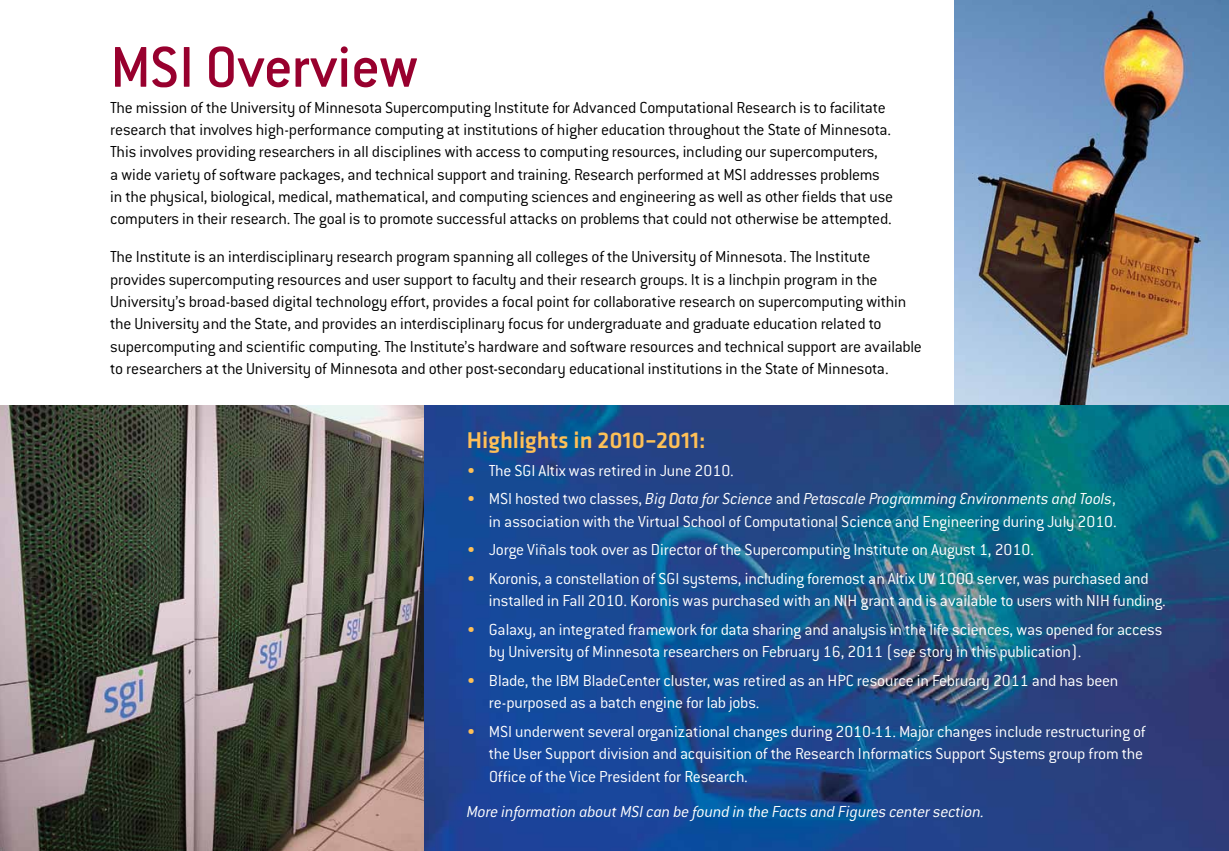
<style>
.page{position:relative;width:1229px;height:851px;background:#fff}
.page>*{position:absolute;margin:0;border:0;box-sizing:border-box;transform-origin:0 0}
.t1{font:500 63px "Conduit ITC";color:#98002e}
.t2{font:500 23.62px "Klavika";color:#fec057}
.t3{font:300 17.5px/22.4px "Conduit ITC";color:#000}
.t4{font:300 17.5px/22.4px "Conduit ITC";color:#fff}
.t5{font:italic 300 17.5px "Conduit ITC";letter-spacing:-.015em;color:#fff}
.s1{color:#fec057}
.s2{font-style:italic}
</style>
<div class="page">
<img style="left:954px;top:0;width:274px;height:405px">
<img style="left:0;top:405px;width:424px;height:445px">
<img style="left:424px;top:405px;width:804px;height:445px">
<h1 class="t1" style="left:110px;top:29px;width:309px">MSI Overview</h1>
<p class="t3" style="left:110px;top:95px;width:784px">The mission of the University of M innesota Supercomputing I nstitute for Advanced Computational Research is to facilitate research that involves high-performance computing at institutions of higher education throughout the State of M innesota.<br>This involves providing researchers in all disciplines with access to computing resources, including our supercomputers,<br>a wide variety of software packages, and technical support and training. Research performed at MSI addresses problems in the physical, biological, medical, mathematical, and computing sciences and engineering as well as other fields that use computers in their research. The goal is to promote successful attacks on problems that could not otherwise be attempted.</p>
<p class="t3" style="left:110px;top:245px;width:813px">The I nstitute is an interdisciplinary research program spanning all colleges of the University of M innesota. The I nstitute provides supercomputing resources and user support to faculty and their research groups. It is a linchpin program in the University’s broad-based digital technology effort, provides a focal point for collaborative research on supercomputing within the University and the State, and provides an interdisciplinary focus for undergraduate and graduate education related to supercomputing and scientific computing. The I nstitute’s hardware and software resources and technical support are available to researchers at the University of M innesota and other post-secondary educational institutions in the State of M innesota.</p>
<h2 class="t2" style="left:467px;top:427px;width:240px">Highlights in 2010–2011:</h2>
<p class="t4" style="left:467px;top:458px;width:268px"><span class="s1">•</span> The SGI Altix was retired in June 2010.</p>
<p class="t4" style="left:467px;top:487px;width:19px"><span class="s1">•</span> MSI</p>
<p class="t4" style="left:489px;top:487px;width:629px;text-align:right">hosted two classes, <span class="s2">Big Data for Science</span> and <span class="s2">Petascale Programming Environments and Tools</span>,<br>in association with the Virtual School of Computational Science and Engineering during July 2010.</p>
<p class="t4" style="left:467px;top:538px;width:568px"><span class="s1">•</span> Jorge Viñals took over as Director of the Supercomputing I nstitute on August 1, 2010.</p>
<p class="t4" style="left:489px;top:566px;width:678px;text-indent:-22px"><span class="s1">•</span> Koronis, a constellation of SGI systems, including foremost an Altix UV 1000 server, was purchased and installed in Fall 2010. Koronis was purchased with an NIH grant and is available to users with NIH funding.</p>
<p class="t4" style="left:489px;top:617px;width:675px;text-indent:-22px"><span class="s1">•</span> Galaxy, an integrated framework for data sharing and analysis in the life sciences, was opened for access by University of M innesota researchers on February 16, 2011 (see story in this publication).</p>
<p class="t4" style="left:489px;top:668px;width:631px;text-indent:-22px"><span class="s1">•</span> Blade, the I BM BladeCenter cluster, was retired as an HPC resource in February 2011 and has been re-purposed as a batch engine for lab jobs.</p>
<p class="t4" style="left:467px;top:719px;width:19px"><span class="s1">•</span> MSI</p>
<p class="t4" style="left:489px;top:719px;width:658px;text-indent:26px">underwent several organizational changes during 2010-11. Major changes include restructuring of the User Support division and acquisition of the Research I nformatics Support Systems group from the<br>Office of the Vice President for Research.</p>
<p class="t5" style="left:467px;top:801px;width:519px">More information about MSI can be found in the Facts and Figures center section.</p>
</div>
